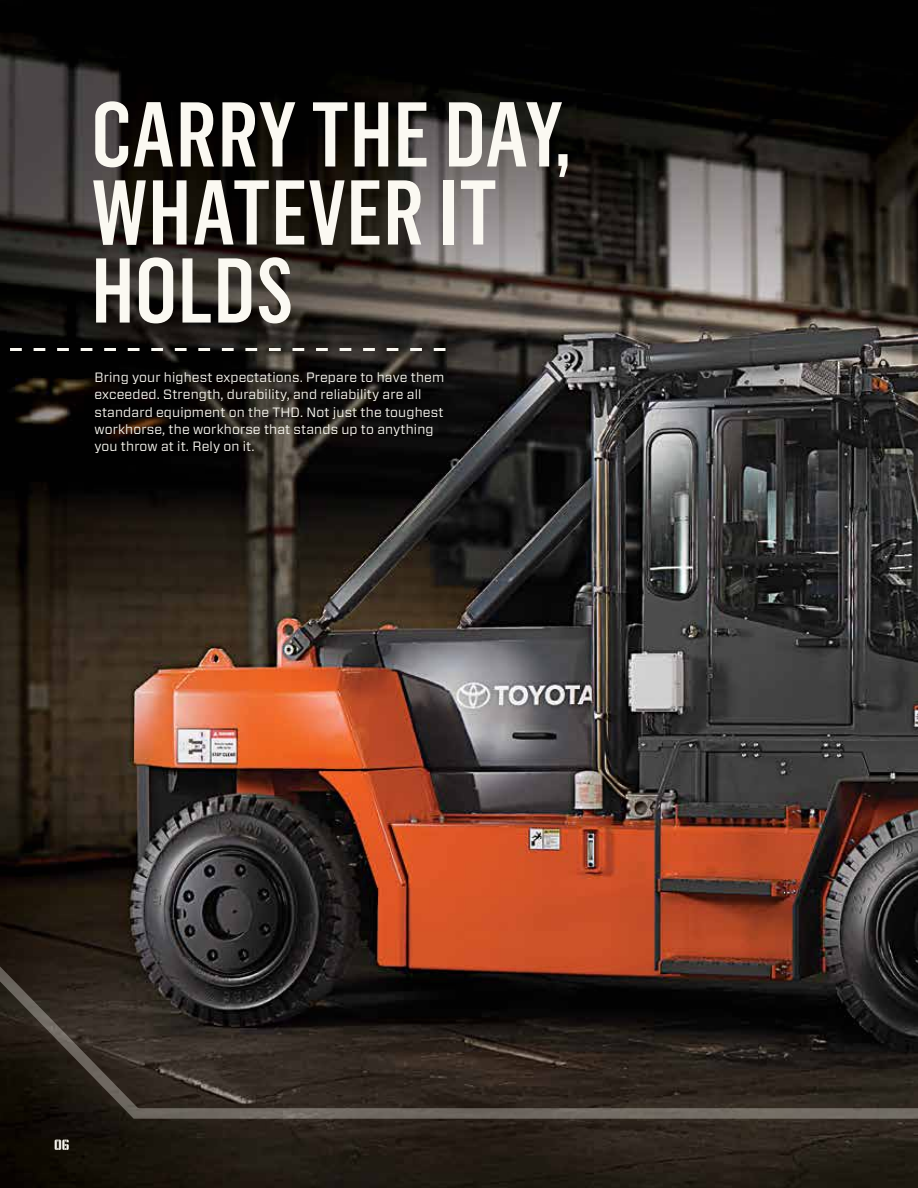
<style>
.page{position:relative;width:918px;height:1188px;background:#fff}
.page>*{position:absolute;margin:0;border:0;box-sizing:border-box;transform-origin:0 0}
.t1{font:500 90px/78px "Flama Condensed";letter-spacing:.01em;color:#fbf9f2}
.t2{font:15px "Numbers Prospekt";color:#fbf9f2}
.t3{font:13.5px/17.2px "Forza";letter-spacing:.01em;color:#fbf9f2}
</style>
<div class="page">
<img style="left:0;top:0;width:918px;height:1188px">
<svg style="left:0;top:348px;width:446px;height:3px"></svg>
<svg style="left:0;top:933px;width:918px;height:187px;background:#362720"></svg>
<h1 class="t1" style="left:92px;top:93px;width:481px">CARRY THE DAY,<br>WHATEVER IT<br>HOLDS</h1>
<p class="t3" style="left:94px;top:369px;width:351px">Bring your highest expectations. Prepare to have them exceeded. Strength, durability, and reliability are all standard equipment on the THD. Not just the toughest workhorse, the workhorse that stands up to anything you throw at it. Rely on it.</p>
<p class="t2" style="left:54px;top:1138px;width:17px">06</p>
</div>
